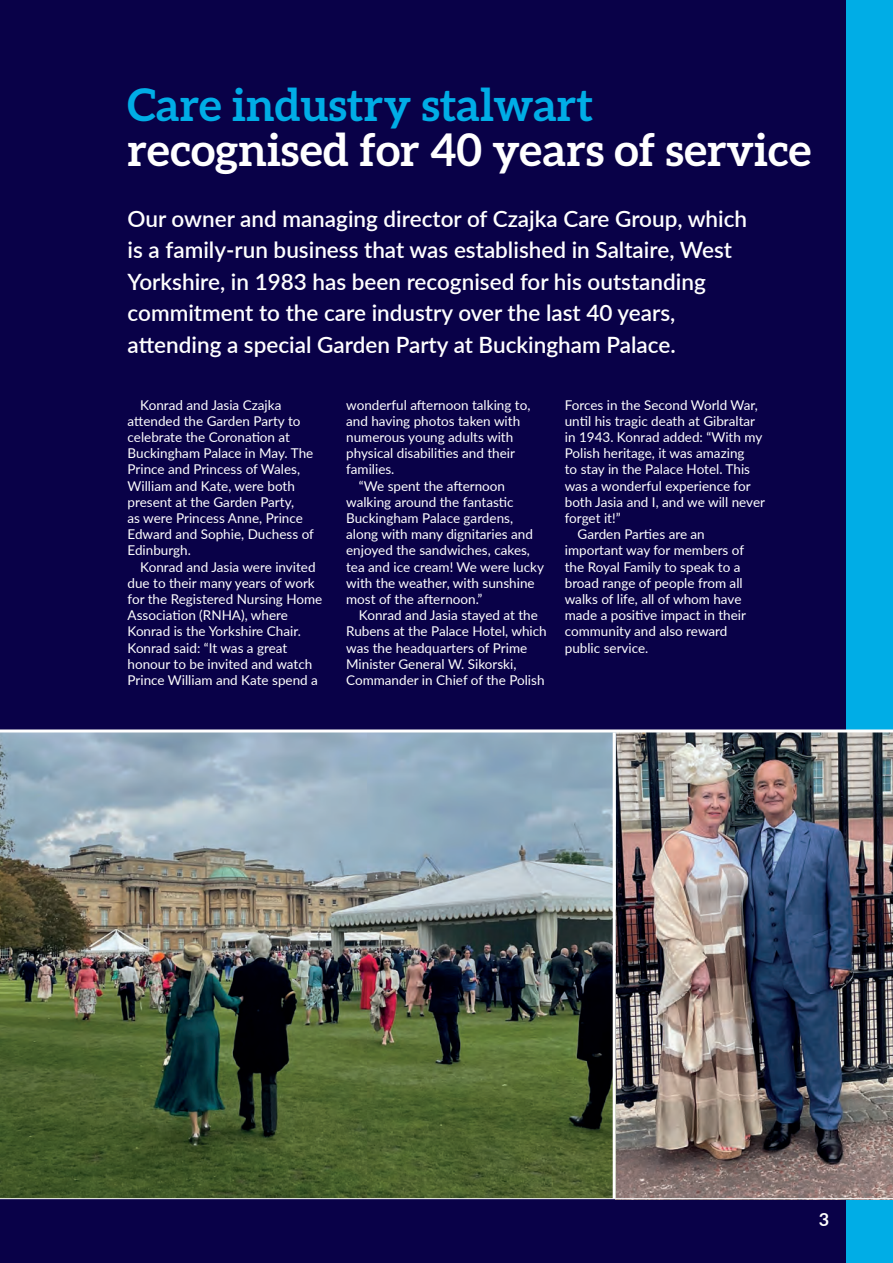
<style>
.page{position:relative;width:893px;height:1263px;background:#fff}
.page>*{position:absolute;margin:0;border:0;box-sizing:border-box;transform-origin:0 0}
.t1{font:700 45px/45px "Aleo";color:#fff}
.Body_copy_9pt{font:600 22.5px/31.5px "Lato";color:#fff}
.t2{font:700 18px "Lato";color:#fff}
.t3{font:13.5px/16.2px "Lato";color:#fff}
.s1{color:#00ade6}
</style>
<div class="page">
<div style="left:0;top:0;width:850px;height:1263px;background:#090148"></div>
<div style="left:846px;top:0;width:47px;height:1263px;background:#00ade6"></div>
<img style="left:616px;top:732px;width:277px;height:466px">
<img style="left:0;top:732px;width:613px;height:466px">
<hr style="left:613px;top:732px;width:3px;height:467px;background:#fff">
<hr style="left:0;top:729px;width:893px;height:3px;background:#fff">
<hr style="left:0;top:1198px;width:893px;height:1px;background:#fff">
<p class="t1" style="left:128px;top:82px;width:685px"><span class="s1">Care industry stalwart </span>recognised for 40 years of service</p>
<p class="Body_copy_9pt" style="left:128px;top:202px;width:621px">Our owner and managing director of Czajka Care Group, which is a family-run business that was established in Saltaire, West Yorkshire, in 1983 has been recognised for his outstanding commitment to the care industry over the last 40 years, attending a special Garden Party at Buckingham Palace.</p>
<p class="t3" style="left:128px;top:396px;width:188px;text-indent:13px">Konrad and Jasia Czajka attended the Garden Party to celebrate the Coronation at<br>Buckingham Palace in May. The<br>Prince and Princess of Wales,<br>William and Kate, were both present at the Garden Party,<br>as were Princess Anne, Prince<br>Edward and Sophie, Duchess of<br>Edinburgh.</p>
<p class="t3" style="left:128px;top:558px;width:196px;text-indent:13px">Konrad and Jasia were invited due to their many years of work for the Registered Nursing Home<br>Association (RNHA), where<br>Konrad is the Yorkshire Chair.<br>Konrad said: “It was a great honour to be invited and watch<br>Prince William and Kate spend a</p>
<p class="t3" style="left:346px;top:396px;width:186px">wonderful afternoon talking to, and having photos taken with numerous young adults with physical disabilities and their families.</p>
<p class="t3" style="left:346px;top:477px;width:199px;text-indent:13px">“We spent the afternoon walking around the fantastic<br>Buckingham Palace gardens, along with many dignitaries and enjoyed the sandwiches, cakes, tea and ice cream! We were lucky with the weather, with sunshine most of the afternoon.”</p>
<p class="t3" style="left:346px;top:607px;width:202px;text-indent:13px">Konrad and Jasia stayed at the<br>Rubens at the Palace Hotel, which was the headquarters of Prime<br>Minister General W. Sikorski,<br>Commander in Chief of the Polish</p>
<p class="t3" style="left:565px;top:396px;width:202px">Forces in the Second World War, until his tragic death at Gibraltar in 1943. Konrad added: “With my<br>Polish heritage, it was amazing<br>to stay in the Palace Hotel. This was a wonderful experience for both Jasia and I, and we will never forget it!”</p>
<p class="t3" style="left:565px;top:526px;width:183px;text-indent:13px">Garden Parties are an important way for members of the Royal Family to speak to a broad range of people from all walks of life, all of whom have made a positive impact in their community and also reward public service.</p>
<p class="t2" style="left:819px;top:1207px;width:12px">3</p>
</div>
